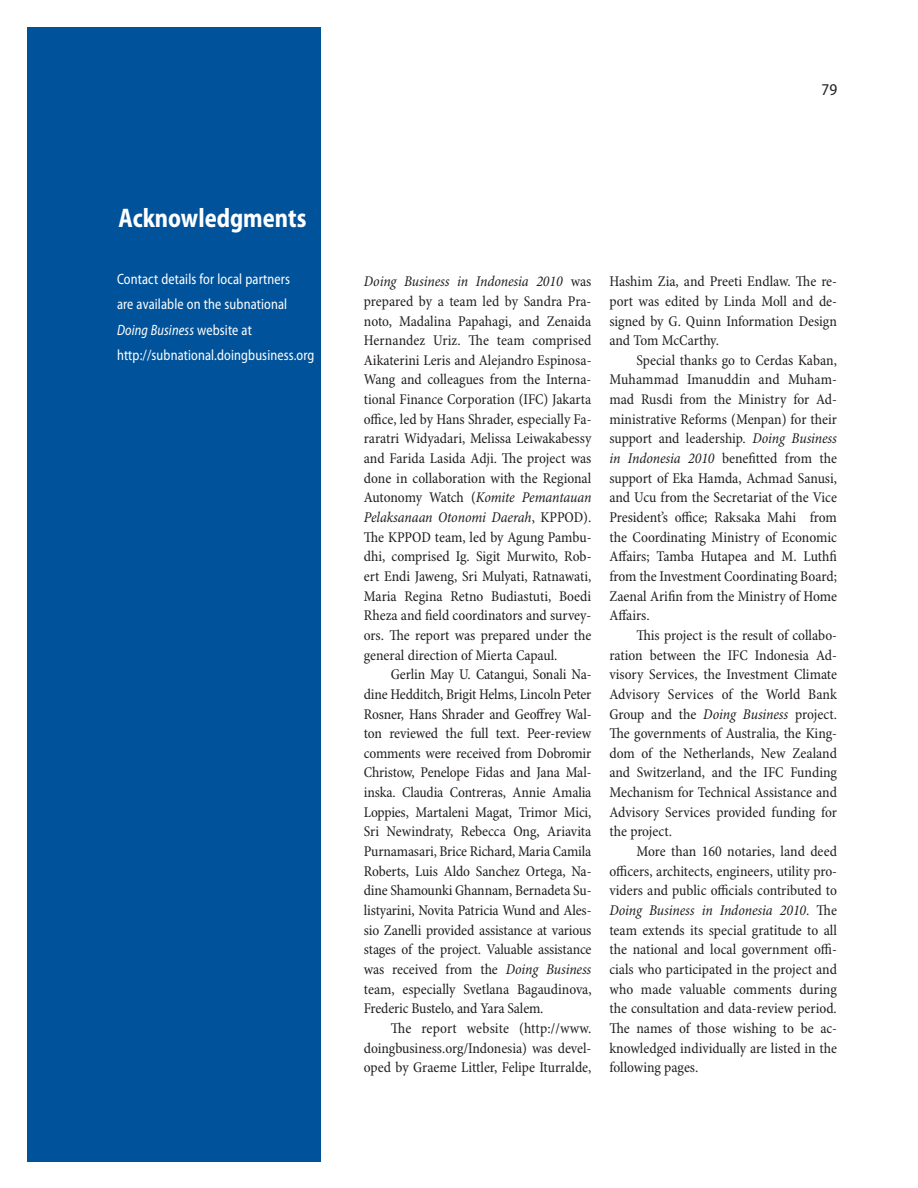
<style>
.page{position:relative;width:918px;height:1188px;background:#fff}
.page>*{position:absolute;margin:0;border:0;box-sizing:border-box;transform-origin:0 0}
.t1{font:700 semi-condensed 27px "Myriad Pro";color:#fff;scale:.9 1}
.t2{font:semi-condensed 16.5px "Myriad Pro";color:#231f20}
.t3{font:condensed 15px/19.6px "Minion Pro";color:#231f20;text-align:justify}
.t4{font:semi-condensed 15px/25.5px "Myriad Pro";letter-spacing:.01em;color:#fff;scale:.9 1}
.s1{font-style:italic}
</style>
<div class="page">
<div style="left:27px;top:27px;width:293px;height:1134px;background:#00539b"></div>
<h1 class="t1" style="left:119px;top:208px;width:210px">Acknowledgments</h1>
<p class="t4" style="left:117px;top:267px;width:221px">Contact details for local partners<br>are available on the subnational <span class="s1">Doing Business</span> website at http://subnational.doingbusiness.org</p>
<p class="t2" style="left:822px;top:83px;width:17px">79</p>
<p class="t3" style="left:364px;top:273px;width:229px"><span class="s1">Doing Business in Indonesia 2010</span> was prepared by a team led by Sandra Pra&shy;noto, Madalina Papahagi, and Zenaida Hernandez Uriz. The team comprised Aikaterini Leris and Alejandro Espinosa-Wang and colleagues from the Interna&shy;tional Finance Corporation (IFC) Jakarta office, led by Hans Shrader, especially Fa&shy;raratri Widyadari, Melissa Leiwakabessy and Farida Lasida Adji. The project was done in collaboration with the Regional Autonomy Watch (<span class="s1">Komite Pemantauan Pelaksanaan Otonomi Daerah</span>, KPPOD).<br>The KPPOD team, led by Agung Pambu&shy;dhi, comprised Ig. Sigit Murwito, Rob&shy;ert Endi Jaweng, Sri Mulyati, Ratnawati, Maria Regina Retno Budiastuti, Boedi Rheza and field coordinators and survey&shy;ors. The report was prepared under the general direction of Mierta Capaul.</p>
<p class="t3" style="left:364px;top:666px;width:229px;text-indent:27px">Gerlin May U. Catangui, Sonali Na&shy;dine Hedditch, Brigit Helms, Lincoln Peter Rosner, Hans Shrader and Geoffrey Wal&shy;ton reviewed the full text. Peer-review comments were received from Dobromir Christow, Penelope Fidas and Jana Mal&shy;inska. Claudia Contreras, Annie Amalia Loppies, Martaleni Magat, Trimor Mici, Sri Newindraty, Rebecca Ong, Ariavita Purnamasari, Brice Richard, Maria Camila Roberts, Luis Aldo Sanchez Ortega, Na&shy;dine Shamounki Ghannam, Bernadeta Su&shy;listyarini, Novita Patricia Wund and Ales&shy;sio Zanelli provided assistance at various stages of the project. Valuable assistance was received from the <span class="s1">Doing Business </span>team, especially Svetlana Bagaudinova, Frederic Bustelo, and Yara Salem.</p>
<p class="t3" style="left:364px;top:1020px;width:229px;text-indent:27px">The report website (http://www. doingbusiness.org/Indonesia) was devel&shy;oped by Graeme Littler, Felipe Iturralde,</p>
<p class="t3" style="left:609px;top:273px;width:229px">Hashim Zia, and Preeti Endlaw. The re&shy;port was edited by Linda Moll and de&shy;signed by G. Quinn Information Design and Tom McCarthy.</p>
<p class="t3" style="left:609px;top:351px;width:229px;text-indent:27px">Special thanks go to Cerdas Kaban, Muhammad Imanuddin and Muham&shy;mad Rusdi from the Ministry for Ad&shy;ministrative Reforms (Menpan) for their support and leadership. <span class="s1">Doing Business in Indonesia 2010</span> benefitted from the support of Eka Hamda, Achmad Sanusi, and Ucu from the Secretariat of the Vice President’s office; Raksaka Mahi from the Coordinating Ministry of Economic Affairs; Tamba Hutapea and M. Luthfi from the Investment Coordinating Board; Zaenal Arifin from the Ministry of Home Affairs.</p>
<p class="t3" style="left:609px;top:627px;width:229px;text-indent:27px">This project is the result of collabo&shy;ration between the IFC Indonesia Ad&shy;visory Services, the Investment Climate Advisory Services of the World Bank Group and the <span class="s1">Doing Business</span> project.<br>The governments of Australia, the King&shy;dom of the Netherlands, New Zealand and Switzerland, and the IFC Funding Mechanism for Technical Assistance and Advisory Services provided funding for the project.</p>
<p class="t3" style="left:609px;top:843px;width:229px;text-indent:27px">More than 160 notaries, land deed officers, architects, engineers, utility pro&shy;viders and public officials contributed to <span class="s1">Doing Business in Indonesia 2010</span>. The team extends its special gratitude to all the national and local government offi&shy;cials who participated in the project and who made valuable comments during the consultation and data-review period.<br>The names of those wishing to be ac&shy;knowledged individually are listed in the following pages.</p>
</div>
